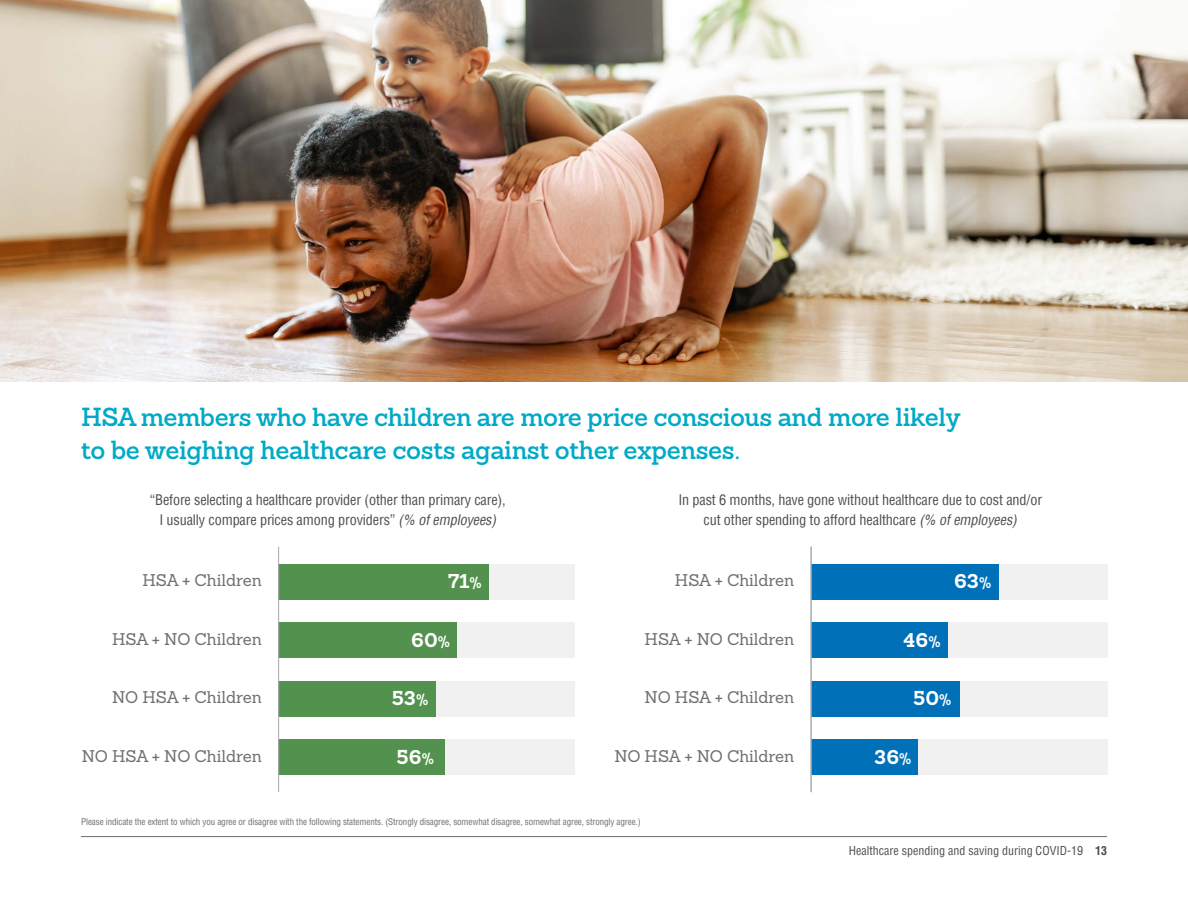
<style>
.page{position:relative;width:1188px;height:918px;background:#fff}
.page>*{position:absolute;margin:0;border:0;box-sizing:border-box;transform-origin:0 0}
.t1{font:600 25.5px/33px "Sanchez Slab";letter-spacing:-.015em;color:#00aac6}
.t2{font:700 19.5px "Sanchez Slab";color:#fff}
.t3{font:16.5px "Sanchez Slab";color:#6d6e71}
.t4{font:condensed 14.25px/19.5px "Helvetica";letter-spacing:-.01em;color:#4d4d4f;text-align:center}
.t5{font:condensed 12px "Helvetica";color:#4d4d4f}
.t6{font:condensed 9px "Helvetica";letter-spacing:-.01em;color:#6d6e71}
.s1{font-style:italic}
.s2{font-size:15px}
.s3{font-family:"Helvetica LT Std";font-weight:700}
</style>
<div class="page">
<img style="left:0;top:0;width:1188px;height:381px">
<hr style="left:81px;top:836px;width:1026px;height:1px;background:#6d6e71">
<div style="left:278px;top:739px;width:297px;height:36px;background:#f1f1f2"></div>
<div style="left:278px;top:681px;width:297px;height:36px;background:#f1f1f2"></div>
<div style="left:278px;top:622px;width:297px;height:36px;background:#f1f1f2"></div>
<div style="left:278px;top:564px;width:297px;height:36px;background:#f1f1f2"></div>
<div style="left:278px;top:739px;width:167px;height:36px;background:#52924e"></div>
<div style="left:278px;top:681px;width:158px;height:36px;background:#52924e"></div>
<div style="left:278px;top:622px;width:179px;height:36px;background:#52924e"></div>
<div style="left:278px;top:564px;width:211px;height:36px;background:#52924e"></div>
<hr style="left:278px;top:547px;width:1px;height:245px;background:#a7a9ac">
<div style="left:811px;top:739px;width:297px;height:36px;background:#f1f1f2"></div>
<div style="left:811px;top:739px;width:107px;height:36px;background:#0070b9"></div>
<div style="left:811px;top:681px;width:297px;height:36px;background:#f1f1f2"></div>
<div style="left:811px;top:681px;width:149px;height:36px;background:#0070b9"></div>
<div style="left:811px;top:622px;width:297px;height:36px;background:#f1f1f2"></div>
<div style="left:811px;top:622px;width:137px;height:36px;background:#0070b9"></div>
<div style="left:811px;top:564px;width:297px;height:36px;background:#f1f1f2"></div>
<div style="left:811px;top:564px;width:187px;height:36px;background:#0070b9"></div>
<hr style="left:811px;top:547px;width:1px;height:245px;background:#a7a9ac">
<h1 class="t1" style="left:81px;top:401px;width:881px">HSA members who have children are more price conscious and more likely to be weighing healthcare costs against other expenses.</h1>
<p class="t4" style="left:150px;top:490px;width:357px">“Before selecting a healthcare provider (other than primary care),<br>I usually compare prices among providers” <span class="s1">(% ofemployees)</span></p>
<p class="t4" style="left:678px;top:490px;width:365px">In past 6 months, have gone without healthcare due to cost and/or cut other spending to afford healthcare <span class="s1">(% ofemployees)</span></p>
<p class="t3" style="left:143px;top:570px;width:121px">HSA + Children</p>
<h2 class="t2" style="left:448px;top:568px;width:35px">71<span class="s2">%</span></h2>
<p class="t3" style="left:675px;top:570px;width:121px">HSA + Children</p>
<h2 class="t2" style="left:954px;top:568px;width:39px">63<span class="s2">%</span></h2>
<p class="t3" style="left:112px;top:628px;width:151px">HSA + NO Children</p>
<h2 class="t2" style="left:411px;top:626px;width:40px">60<span class="s2">%</span></h2>
<p class="t3" style="left:645px;top:628px;width:151px">HSA + NO Children</p>
<h2 class="t2" style="left:904px;top:626px;width:39px">46<span class="s2">%</span></h2>
<p class="t3" style="left:112px;top:687px;width:151px">NO HSA + Children</p>
<h2 class="t2" style="left:392px;top:685px;width:38px">53<span class="s2">%</span></h2>
<p class="t3" style="left:645px;top:687px;width:151px">NO HSA + Children</p>
<h2 class="t2" style="left:913px;top:684px;width:40px">50<span class="s2">%</span></h2>
<p class="t3" style="left:82px;top:745px;width:181px">NO HSA + NO Children</p>
<h2 class="t2" style="left:397px;top:743px;width:39px">56<span class="s2">%</span></h2>
<p class="t3" style="left:614px;top:745px;width:181px">NO HSA + NO Children</p>
<h2 class="t2" style="left:874px;top:743px;width:39px">36<span class="s2">%</span></h2>
<p class="t6" style="left:81px;top:816px;width:561px">Please indicate the extent to which you agree or disagree with the following statements. (Strongly disagree, somewhat disagree, somewhat agree, strongly agree.)</p>
<p class="t5" style="left:849px;top:843px;width:260px">Healthcare spending and saving during COVID-19 <span class="s3">13</span></p>
</div>
